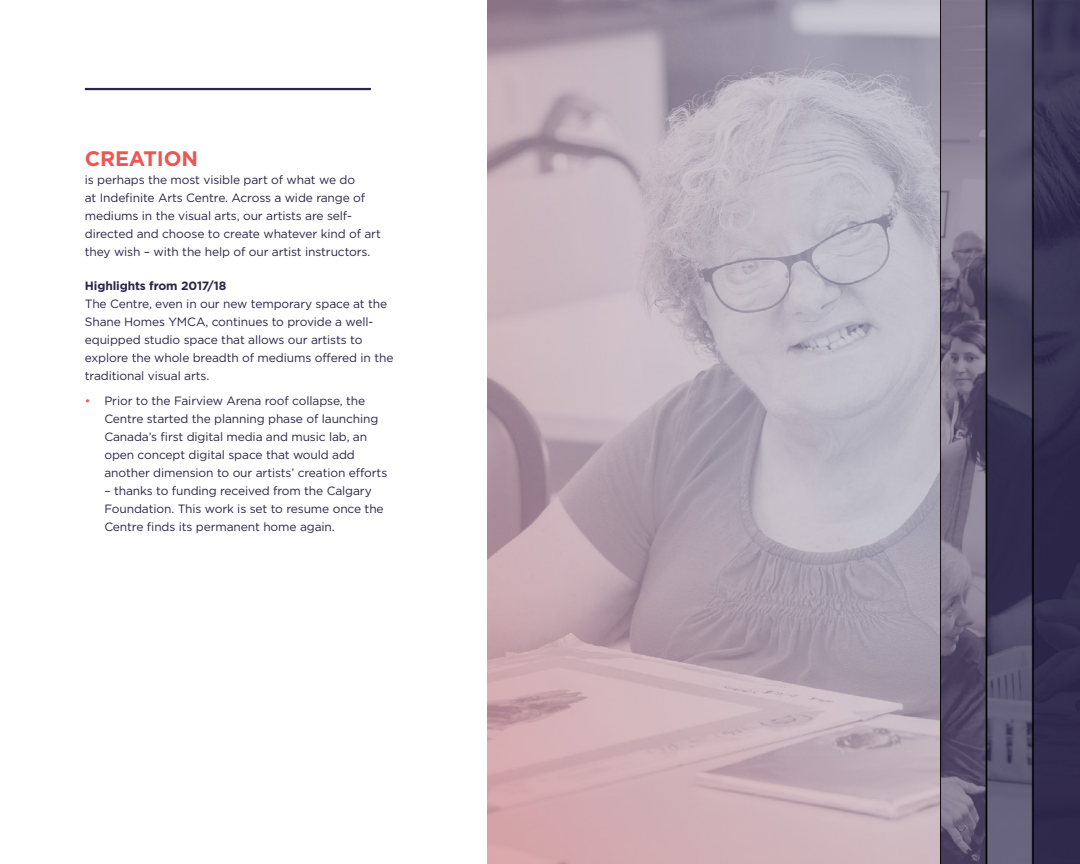
<style>
.page{position:relative;width:1080px;height:864px;background:#fff}
.page>*{position:absolute;margin:0;border:0;box-sizing:border-box;transform-origin:0 0}
.t1{font:700 21px "Gotham";letter-spacing:-.01em;color:#eb5854}
.t2{font:12px/18px "Gotham";letter-spacing:-.01em;color:#2b2548}
.t3{font:700 12px "Gotham";letter-spacing:-.01em;color:#2b2548}
.s1{color:#eb5854}
</style>
<div class="page">
<img style="left:939px;top:0;width:141px;height:864px">
<img style="left:487px;top:0;width:452px;height:864px">
<hr style="left:85px;top:88px;width:286px;height:2px;background:#2b2548">
<h1 class="t1" style="left:85px;top:146px;width:115px">CREATION</h1>
<p class="t2" style="left:85px;top:170px;width:298px">is perhaps the most visible part of what we do<br>at Indefinite Arts Centre. Across a wide range of mediums in the visual arts, our artists are self&shy;directed and choose to create whatever kind of art they wish – with the help of our artist instructors.</p>
<p class="t3" style="left:85px;top:279px;width:143px">Highlights from 2017/18</p>
<p class="t2" style="left:85px;top:295px;width:310px">The Centre, even in our new temporary space at the Shane Homes YMCA, continues to provide a well&shy;equipped studio space that allows our artists to explore the whole breadth of mediums offered in the traditional visual arts.</p>
<p class="t2" style="left:104px;top:391px;width:284px;text-indent:-20px"><span class="s1">•</span> Prior to the Fairview Arena roof collapse, the Centre started the planning phase of launching Canada’s first digital media and music lab, an open concept digital space that would add another dimension to our artists’ creation efforts</p>
<p class="t2" style="left:104px;top:481px;width:281px">– thanks to funding received from the Calgary<br>Foundation. This work is set to resume once the<br>Centre finds its permanent home again.</p>
</div>
